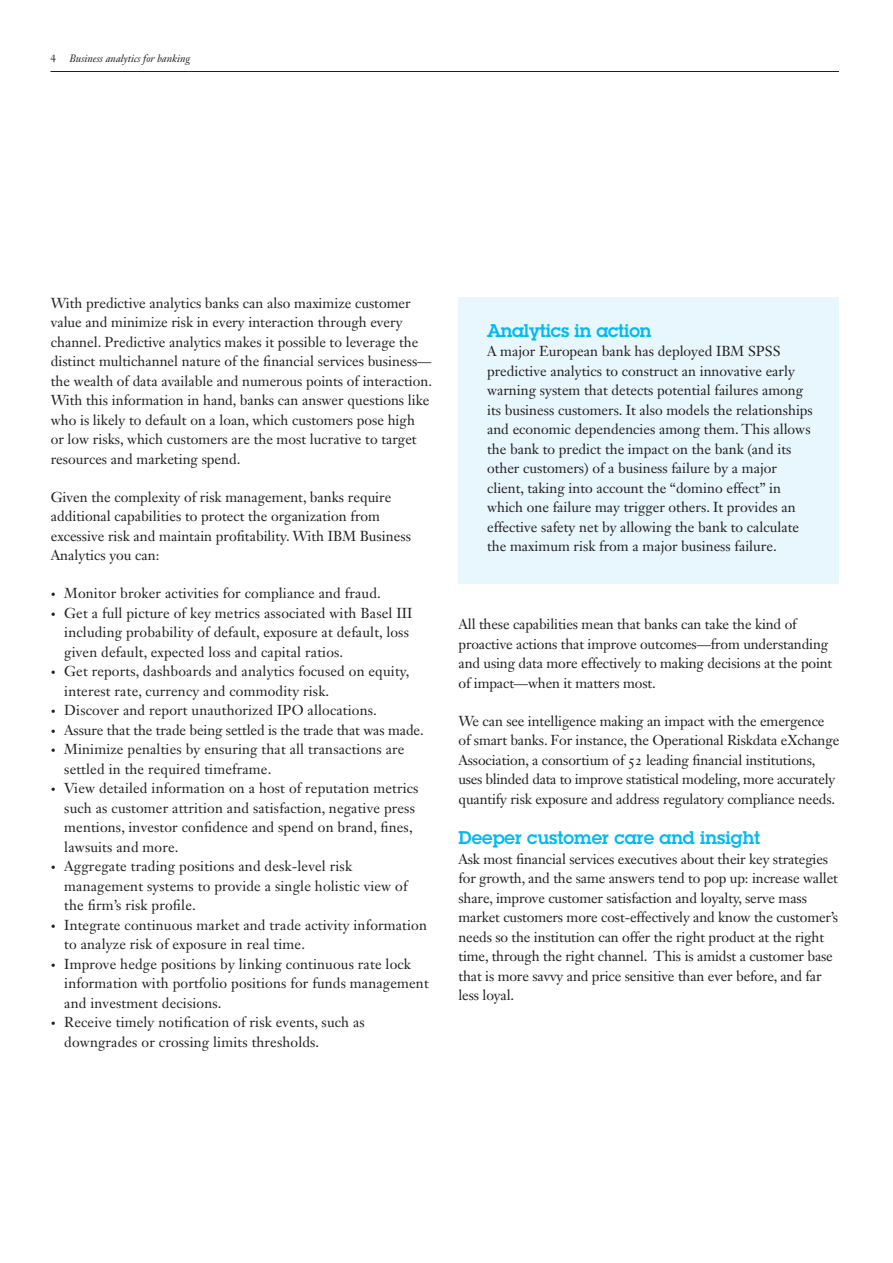
<style>
.page{position:relative;width:893px;height:1263px;background:#fff}
.page>*{position:absolute;margin:0;border:0;box-sizing:border-box;transform-origin:0 0}
._2A_head__color{font:600 18px "Lubalin Graph";color:#00baf1}
._2D_body{font:14.25px/19.5px "Janson Text LT Std";color:#231f20}
._2E_body_bulleted_1{font:14.25px/19.5px "Janson Text LT Std";letter-spacing:.01em;color:#231f20}
._2E_body_bulleted_1-2{font:14.25px "Janson Text LT Std";letter-spacing:-.01em;color:#231f20}
.t1{font:italic 10.5px "Janson Text";color:#231f20}
.t2{font:10.5px "Janson Text LT Std";color:#231f20}
.s1{font-size:9.75px}
</style>
<div class="page">
<hr style="left:51px;top:71px;width:788px;height:1px;background:#231f20">
<div style="left:458px;top:297px;width:381px;height:286px;background:#e8f6fd"></div>
<p class="t2" style="left:51px;top:52px;width:7px">4</p>
<p class="t1" style="left:70px;top:52px;width:122px">Business analytics for banking</p>
<p class="_2D_body" style="left:51px;top:293px;width:383px">With predictive analytics banks can also maximize customer value and minimize risk in every interaction through every channel. Predictive analytics makes it possible to leverage the distinct multichannel nature of the financial services business— the wealth of data available and numerous points of interaction.<br>With this information in hand, banks can answer questions like who is likely to default on a loan, which customers pose high<br>or low risks, which customers are the most lucrative to target resources and marketing spend.</p>
<p class="_2D_body" style="left:51px;top:487px;width:362px">Given the complexity of risk management, banks require additional capabilities to protect the organization from excessive risk and maintain profitability. With IBM Business Analytics you can:</p>
<p class="_2E_body_bulleted_1" style="left:51px;top:583px;width:332px"><span class="s1">•</span> Monitor broker activities for compliance and fraud.</p>
<p class="_2E_body_bulleted_1" style="left:64px;top:603px;width:350px;text-indent:-14px"><span class="s1">•</span> Get a full picture of key metrics associated with Basel III including probability of default, exposure at default, loss given default, expected loss and capital ratios.</p>
<p class="_2E_body_bulleted_1" style="left:64px;top:661px;width:347px;text-indent:-14px"><span class="s1">•</span> Get reports, dashboards and analytics focused on equity, interest rate, currency and commodity risk.</p>
<p class="_2E_body_bulleted_1" style="left:51px;top:700px;width:328px"><span class="s1">•</span> Discover and report unauthorized IPO allocations.</p>
<p class="_2E_body_bulleted_1-2" style="left:51px;top:720px;width:374px"><span class="s1">•</span> Assure that the trade being settled is the trade that was made.</p>
<p class="_2E_body_bulleted_1" style="left:64px;top:739px;width:342px;text-indent:-14px"><span class="s1">•</span> Minimize penalties by ensuring that all transactions are settled in the required timeframe.</p>
<p class="_2E_body_bulleted_1" style="left:64px;top:778px;width:356px;text-indent:-14px"><span class="s1">•</span> View detailed information on a host of reputation metrics such as customer attrition and satisfaction, negative press mentions, investor confidence and spend on brand, fines, lawsuits and more.</p>
<p class="_2E_body_bulleted_1" style="left:64px;top:856px;width:345px;text-indent:-14px"><span class="s1">•</span> Aggregate trading positions and desk-level risk management systems to provide a single holistic view of the firm’s risk profile.</p>
<p class="_2E_body_bulleted_1" style="left:64px;top:915px;width:364px;text-indent:-14px"><span class="s1">•</span> Integrate continuous market and trade activity information to analyze risk of exposure in real time.</p>
<p class="_2E_body_bulleted_1" style="left:64px;top:954px;width:366px;text-indent:-14px"><span class="s1">•</span> Improve hedge positions by linking continuous rate lock information with portfolio positions for funds management and investment decisions.</p>
<p class="_2E_body_bulleted_1" style="left:64px;top:1012px;width:302px;text-indent:-14px"><span class="s1">•</span> Receive timely notification of risk events, such as downgrades or crossing limits thresholds.</p>
<p class="_2A_head__color" style="left:487px;top:318px;width:166px">Analytics in action</p>
<p class="_2D_body" style="left:487px;top:341px;width:327px">A major European bank has deployed IBM SPSS predictive analytics to construct an innovative early warning system that detects potential failures among its business customers. It also models the relationships and economic dependencies among them. This allows the bank to predict the impact on the bank (and its other customers) of a business failure by a major client, taking into account the “domino effect” in which one failure may trigger others. It provides an effective safety net by allowing the bank to calculate the maximum risk from a major business failure.</p>
<p class="_2D_body" style="left:458px;top:614px;width:375px">All these capabilities mean that banks can take the kind of proactive actions that improve outcomes—from understanding and using data more effectively to making decisions at the point of impact—when it matters most.</p>
<p class="_2D_body" style="left:458px;top:711px;width:382px">We can see intelligence making an impact with the emergence of smart banks. For instance, the Operational Riskdata eXchange Association, a consortium of 52 leading financial institutions, uses blinded data to improve statistical modeling, more accurately quantify risk exposure and address regulatory compliance needs.</p>
<p class="_2A_head__color" style="left:458px;top:826px;width:303px">Deeper customer care and insight</p>
<p class="_2D_body" style="left:458px;top:849px;width:381px">Ask most financial services executives about their key strategies for growth, and the same answers tend to pop up: increase wallet share, improve customer satisfaction and loyalty, serve mass market customers more cost-effectively and know the customer’s needs so the institution can offer the right product at the right time, through the right channel. This is amidst a customer base that is more savvy and price sensitive than ever before, and far less loyal.</p>
</div>
